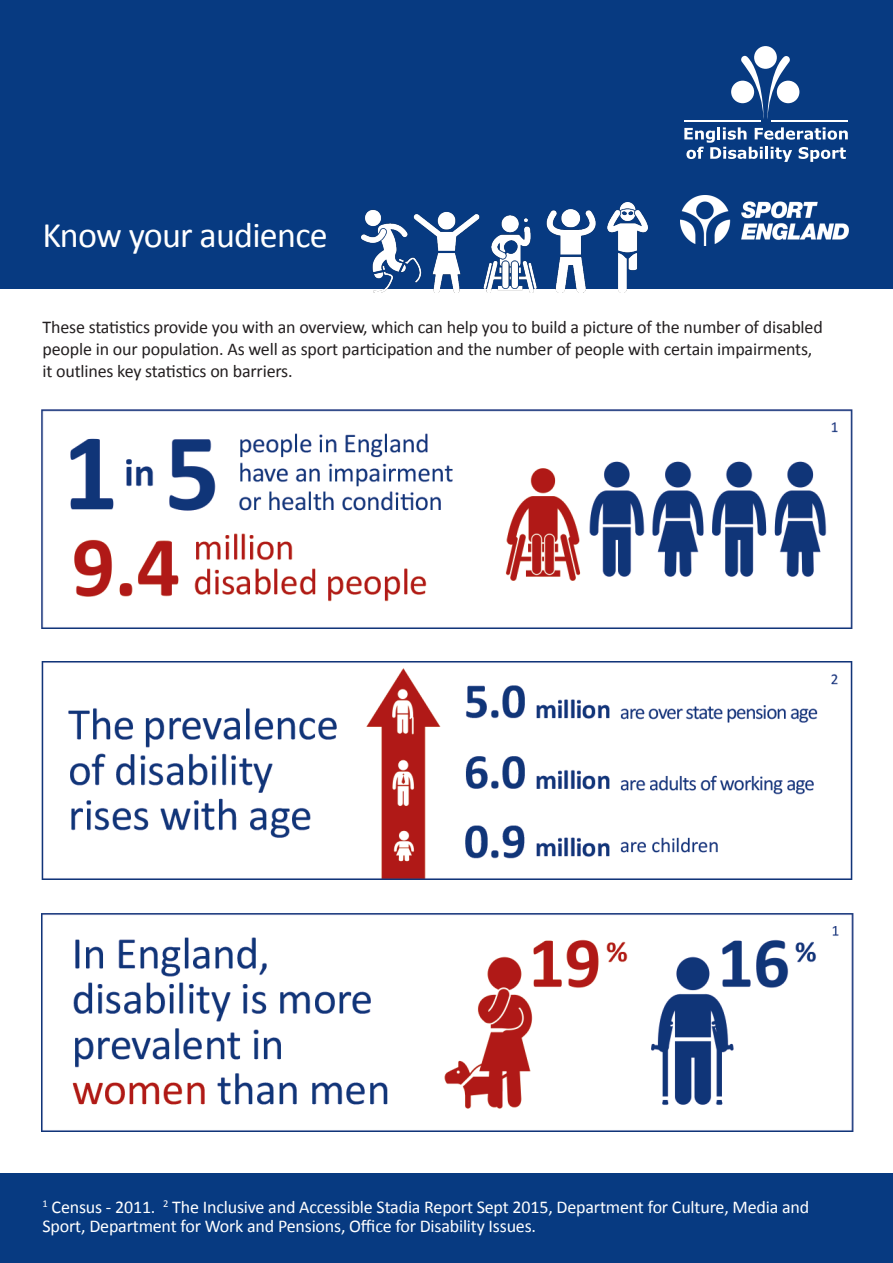
<style>
.page{position:relative;width:893px;height:1263px;background:#fff}
.page>*{position:absolute;margin:0;border:0;box-sizing:border-box;transform-origin:0 0}
.Paragraph_Style_1{font:36px "Calibri";letter-spacing:-.02em;color:#fff}
.Body_Text{font:18px/21.8px "Calibri";letter-spacing:-.01em;color:#231f20}
.t1{font:18px/19.5px "Calibri";letter-spacing:-.01em;color:#fff}
</style>
<div class="page">
<div style="left:0;top:1174px;width:893px;height:89px;background:#073a81"></div>
<div style="left:0;top:0;width:893px;height:289px;background:#073a81"></div>
<div style="left:754px;top:46px;width:23px;height:23px;background:#fff;border-radius:50%"></div>
<div style="left:731px;top:81px;width:23px;height:22px;background:#fff;border-radius:50%"></div>
<div style="left:777px;top:81px;width:22px;height:22px;background:#fff;border-radius:50%"></div>
<svg style="left:741px;top:56px;width:49px;height:63px"></svg>
<hr style="left:684px;top:120px;width:77px;height:1px;background:#fff">
<hr style="left:771px;top:120px;width:76px;height:1px;background:#fff">
<svg style="left:684px;top:127px;width:164px;height:35px"></svg>
<img style="left:681px;top:195px;width:168px;height:50px">
<img style="left:362px;top:202px;width:285px;height:90px">
<img style="left:41px;top:409px;width:812px;height:219px">
<img style="left:41px;top:661px;width:812px;height:218px">
<img style="left:42px;top:913px;width:812px;height:219px">
<p class="Paragraph_Style_1" style="left:43px;top:212px;width:287px">Know your audience</p>
<p class="Body_Text" style="left:43px;top:316px;width:782px">These statistics provide you with an overview, which can help you to build a picture of the number of disabled people in our population. As well as sport participation and the number of people with certain impairments, it outlines key statistics on barriers.</p>
<p class="t1" style="left:43px;top:1196px;width:768px"><sup>1</sup> Census - 2011. <sup>2</sup> The Inclusive and Accessible Stadia Report Sept 2015, Department for Culture, Media and<br>Sport, Department for Work and Pensions, Office for Disability Issues.</p>
</div>
